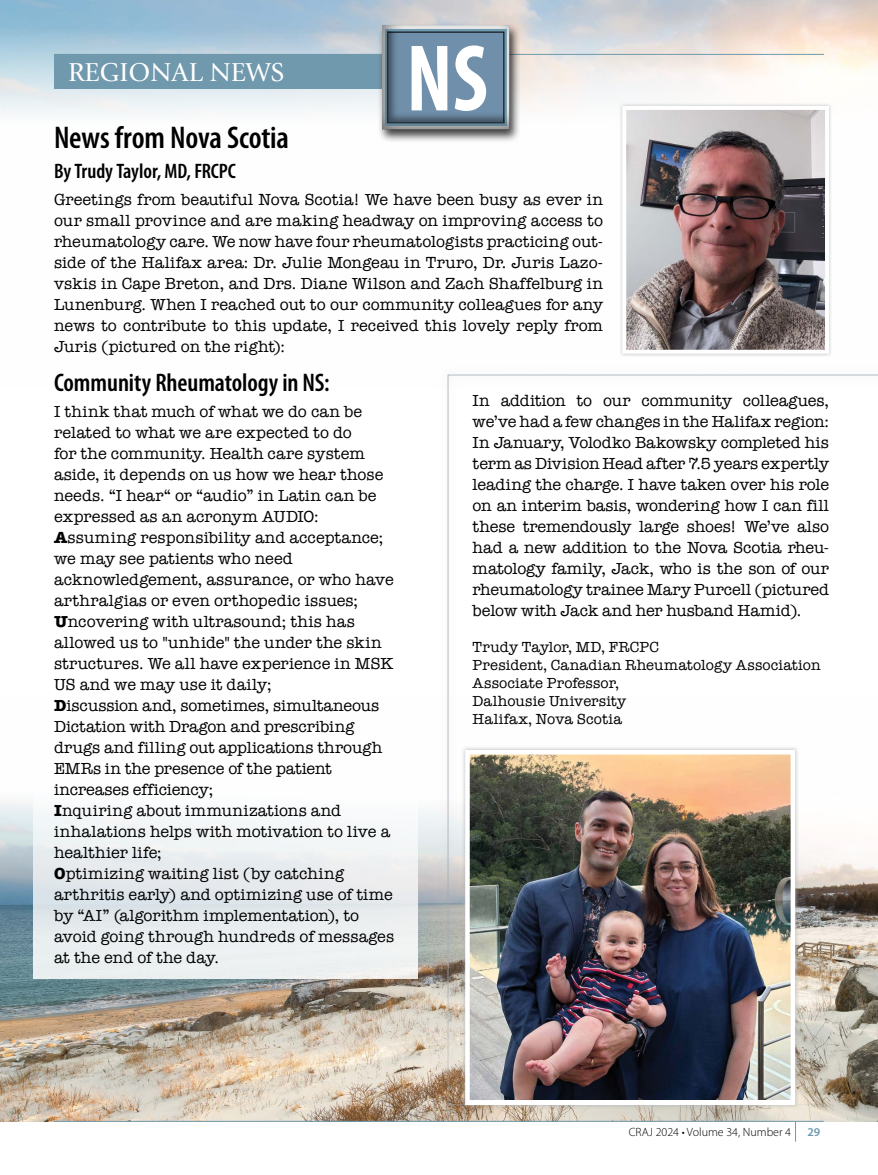
<style>
.page{position:relative;width:878px;height:1175px;background:#fff}
.page>*{position:absolute;margin:0;border:0;box-sizing:border-box;transform-origin:0 0}
.t1{font:700 condensed 95.55px "Myriad Pro";color:#fff;scale:.94 1}
.t2{font:600 condensed 31.5px "Myriad Pro";letter-spacing:-.005em;color:#000}
.t3{font:27px "Giovanni Std";color:#fff}
.t4{font:600 condensed 25.5px "Myriad Pro";letter-spacing:-.005em;color:#000}
.t5{font:600 condensed 21px "Myriad Pro";letter-spacing:-.005em;color:#000}
.t6{font:16.5px/21px "American Typewriter";letter-spacing:.005em;color:#000;text-align:justify}
.t7{font:15px/18px "American Typewriter";letter-spacing:.01em;color:#000}
.t8{font:300 12px "Myriad Pro";color:#000}
.t9{font:600 12px "Myriad Pro";color:#7199ae}
.s1{font-weight:700}
</style>
<div class="page">
<img style="left:0;top:801px;width:878px;height:320px">
<div style="left:437px;top:365px;width:441px;height:749px;background:#b1b5b7;opacity:.75"></div>
<svg style="left:447px;top:387px;width:431px;height:718px"></svg>
<img style="left:0;top:0;width:878px;height:387px">
<hr style="left:54px;top:54px;width:770px;height:1px;background:#7199ae">
<div style="left:54px;top:54px;width:375px;height:35px;background:#7199ae"></div>
<hr style="left:54px;top:1120px;width:769px;height:1px;background:#7199ae">
<svg style="left:795px;top:1121px;width:1px;height:20px"></svg>
<div style="left:619px;top:102px;width:213px;height:255px;background:#b1b5b7;opacity:.75"></div>
<img style="left:627px;top:111px;width:197px;height:238px">
<div style="left:622px;top:106px;width:207px;height:248px;border:4px solid #fff"></div>
<div style="left:461px;top:746px;width:337px;height:362px;background:#b1b5b7;opacity:.75"></div>
<img style="left:471px;top:756px;width:318px;height:343px">
<div style="left:465px;top:750px;width:330px;height:355px;border:5px solid #fff"></div>
<div style="left:377px;top:23px;width:144px;height:120px;background:#000;opacity:.75"></div>
<div style="left:369px;top:13px;width:154px;height:117px;background:#000;opacity:.58"></div>
<div style="left:374px;top:16px;width:203px;height:118px;background:#000;opacity:.48"></div>
<svg style="left:34px;top:801px;width:384px;height:178px;fill:#ebeff0"></svg>
<h3 class="t3" style="left:68px;top:57px;width:218px">REGIONAL NEWS</h3>
<h1 class="t1" style="left:406px;top:26px;width:88px">NS</h1>
<h2 class="t2" style="left:54px;top:120px;width:236px">News from Nova Scotia</h2>
<p class="t5" style="left:54px;top:159px;width:183px">By Trudy Taylor, MD, FRCPC</p>
<p class="t6" style="left:54px;top:189px;width:550px">Greetings from beautiful Nova Scotia! We have been busy as ever in our small province and are making headway on improving access to rheumatology care. We now have four rheumatologists practicing out&shy;side of the Halifax area: Dr. Julie Mongeau in Truro, Dr. Juris Lazo&shy;vskis in Cape Breton, and Drs. Diane Wilson and Zach Shaffelburg in Lunenburg. When I reached out to our community colleagues for any news to contribute to this update, I received this lovely reply from Juris (pictured on the right):</p>
<h3 class="t4" style="left:54px;top:369px;width:277px">Community Rheumatology in NS:</h3>
<p class="t6" style="left:54px;top:400px;width:342px;text-align:left">I think that much of what we do can be related to what we are expected to do<br>for the community. Health care system aside, it depends on us how we hear those needs. “I hear“ or “audio” in Latin can be expressed as an acronym AUDIO:<br><span class="s1">A</span>ssuming responsibility and acceptance; we may see patients who need acknowledgement, assurance, or who have arthralgias or even orthopedic issues; <span class="s1">U</span>ncovering with ultrasound; this has allowed us to "unhide" the under the skin structures. We all have experience in MSK US and we may use it daily;<br><span class="s1">D</span>iscussion and, sometimes, simultaneous Dictation with Dragon and prescribing drugs and filling out applications through EMRs in the presence of the patient increases efficiency;<br><span class="s1">I</span>nquiring about immunizations and inhalations helps with motivation to live a healthier life;<br><span class="s1">O</span>ptimizing waiting list (by catching arthritis early) and optimizing use of time by “AI” (algorithm implementation), to avoid going through hundreds of messages at the end of the day.</p>
<p class="t6" style="left:472px;top:389px;width:358px">In addition to our community colleagues, we’ve had a few changes in the Halifax region:<br>In January, Volodko Bakowsky completed his term as Division Head after 7.5 years expertly leading the charge. I have taken over his role on an interim basis, wondering how I can fill these tremendously large shoes! We’ve also had a new addition to the Nova Scotia rheu&shy;matology family, Jack, who is the son of our rheumatology trainee Mary Purcell (pictured below with Jack and her husband Hamid).</p>
<p class="t7" style="left:472px;top:638px;width:349px">Trudy Taylor, MD, FRCPC<br>President, Canadian Rheumatology Association<br>Associate Professor,<br>Dalhousie University<br>Halifax, Nova Scotia</p>
<p class="t8" style="left:628px;top:1125px;width:164px">CRAJ 2024 • Volume 34, Number 4</p>
<p class="t9" style="left:807px;top:1125px;width:14px">29</p>
</div>
